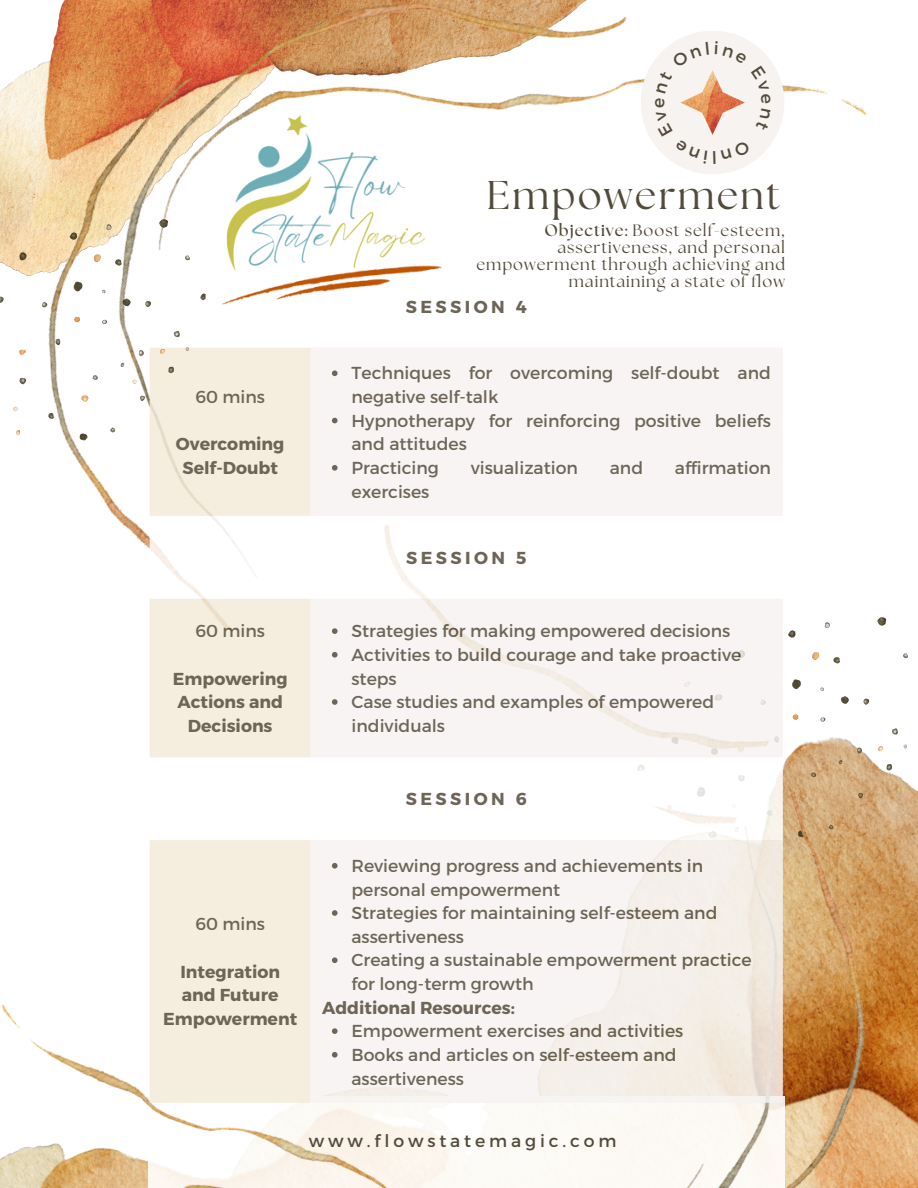
<style>
.page{position:relative;width:918px;height:1188px;background:#fff}
.page>*{position:absolute;margin:0;border:0;box-sizing:border-box;transform-origin:0 0}
.t1{font:40.05px "The Seasons";letter-spacing:.06em;color:#524a3a}
.t2{font:17.25px/23.7px "Montserrat";color:#524a3a}
.t3{font:700 17.25px/23.7px "Montserrat";color:#524a3a;text-align:center}
.t4{font:700 17.25px "Montserrat";letter-spacing:.2em;color:#524a3a}
.t5{font:17.25px "Montserrat";letter-spacing:.225em;color:#524a3a}
.t6{font:16.5px/16.8px "The Seasons";letter-spacing:.06em;color:#524a3a;text-align:right}
.s1{font-weight:700}
</style>
<div class="page">
<img style="left:0;top:0;width:867px;height:757px">
<img style="left:0;top:841px;width:506px;height:347px">
<img style="left:783px;top:617px;width:125px;height:150px">
<img style="left:508px;top:767px;width:410px;height:421px">
<svg style="left:206px;top:265px;width:577px;height:83px"></svg>
<svg style="left:150px;top:348px;width:160px;height:755px;fill:#f5eede"></svg>
<svg style="left:310px;top:348px;width:473px;height:755px;fill:#f7f4f3"></svg>
<svg style="left:332px;top:370px;width:6px;height:6px"></svg>
<svg style="left:332px;top:418px;width:6px;height:5px"></svg>
<svg style="left:332px;top:465px;width:6px;height:6px"></svg>
<svg style="left:332px;top:628px;width:6px;height:6px"></svg>
<svg style="left:332px;top:652px;width:6px;height:6px"></svg>
<svg style="left:332px;top:699px;width:6px;height:6px"></svg>
<svg style="left:332px;top:863px;width:6px;height:6px"></svg>
<svg style="left:332px;top:910px;width:6px;height:6px"></svg>
<svg style="left:332px;top:957px;width:6px;height:6px"></svg>
<svg style="left:332px;top:1028px;width:6px;height:6px"></svg>
<svg style="left:332px;top:1052px;width:6px;height:6px"></svg>
<img style="left:0;top:220px;width:206px;height:220px">
<div style="left:641px;top:31px;width:143px;height:143px;background:#f6f3f1;border-radius:50%"></div>
<img style="left:219px;top:112px;width:224px;height:196px">
<svg style="left:656px;top:41px;width:115px;height:123px"></svg>
<p class="t2" style="left:646px;top:108px;width:12px;rotate:-90deg">e</p>
<p class="t2" style="left:195px;top:384px;width:71px">60 mins</p>
<p class="t3" style="left:176px;top:432px;width:110px">Overcoming<br>Self-Doubt</p>
<p class="t2" style="left:195px;top:618px;width:71px">60 mins</p>
<p class="t3" style="left:173px;top:666px;width:116px">Empowering<br>Actions and<br>Decisions</p>
<p class="t1" style="left:487px;top:177px;width:295px">Empowerment</p>
<p class="t6" style="left:476px;top:223px;width:310px"><span class="s1">Objective:</span> Boost self-esteem, assertiveness, and personal empowerment through achieving and maintaining a state of flow</p>
<p class="t4" style="left:406px;top:296px;width:122px">SESSION 4</p>
<p class="t2" style="left:352px;top:361px;width:421px">Techniques for overcoming self-doubt and negative self-talk<br>Hypnotherapy for reinforcing positive beliefs and attitudes<br>Practicing</p>
<p class="t2" style="left:471px;top:455px;width:109px">visualization</p>
<p class="t2" style="left:610px;top:455px;width:35px">and</p>
<p class="t2" style="left:675px;top:455px;width:98px">affirmation</p>
<p class="t2" style="left:352px;top:479px;width:79px">exercises</p>
<p class="t4" style="left:406px;top:547px;width:122px">SESSION 5</p>
<p class="t2" style="left:352px;top:618px;width:391px">Strategies for making empowered decisions<br>Activities to build courage and take proactive steps<br>Case studies and examples of empowered individuals</p>
<p class="t4" style="left:406px;top:788px;width:122px">SESSION 6</p>
<p class="t2" style="left:195px;top:912px;width:71px">60 mins</p>
<p class="t3" style="left:163px;top:959px;width:135px">Integration and Future<br>Empowerment</p>
<p class="t2" style="left:352px;top:853px;width:402px">Reviewing progress and achievements in personal empowerment<br>Strategies for maintaining self-esteem and assertiveness<br>Creating a sustainable empowerment practice for long-term growth</p>
<p class="t3" style="left:322px;top:995px;width:194px">Additional Resources:</p>
<p class="t2" style="left:352px;top:1018px;width:333px">Empowerment exercises and activities<br>Books and articles on self-esteem and assertiveness</p>
<p class="t5" style="left:309px;top:1130px;width:309px">www.flowstatemagic.com</p>
</div>
